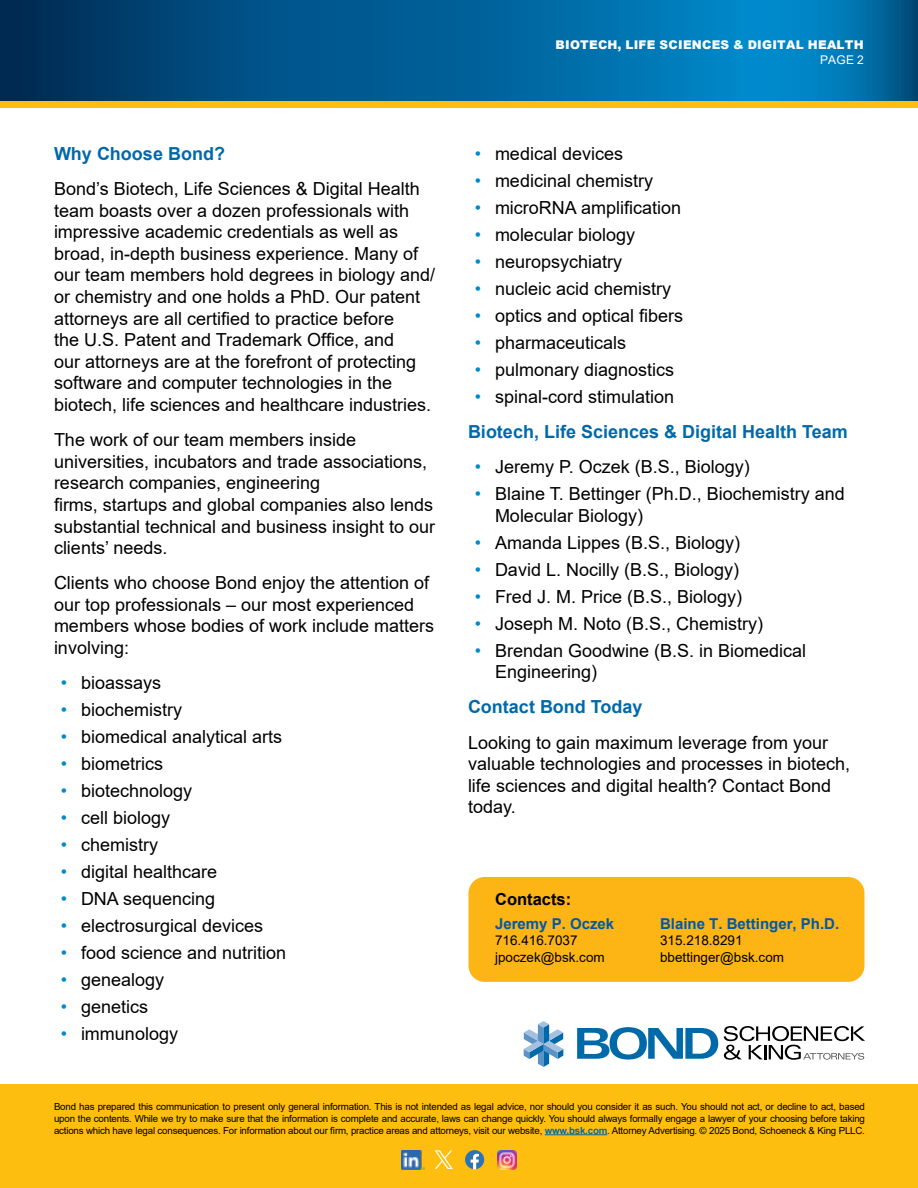
<style>
.page{position:relative;width:918px;height:1188px;background:#fff}
.page>*{position:absolute;margin:0;border:0;box-sizing:border-box;transform-origin:0 0}
.t1{font:18px/21.6px "Arial";color:#000}
.t2{font:700 18px/35.1px "Arial";color:#0069aa}
.t3{font:700 16.5px "Arial";color:#000}
.t4{font:700 15px "Arial";color:#0058a9}
.t5{font:13.5px/16.2px "Arial";color:#000}
.t6{font:900 12px "Arial";letter-spacing:.02em;color:#fff}
.t7{font:12px "Arial";color:#fff}
.t8{font:9.75px/11.7px "Arial";letter-spacing:-.02em;color:#000;text-align:justify}
.s1{color:#0089cc}
.s2{font-weight:400;color:#0089cc}
.s3{font-weight:400;color:#000}
.s4{font-weight:700;color:#0069aa}
</style>
<div class="page">
<div style="left:0;top:54px;width:918px;height:54px;background:#febe10"></div>
<svg style="left:0;top:0;width:918px;height:101px;background:#005f96"></svg>
<div style="left:468px;top:877px;width:396px;height:105px;background:#fcb515;border-radius:16px"></div>
<svg style="left:524px;top:1021px;width:39px;height:46px"></svg>
<svg style="left:577px;top:1027px;width:141px;height:33px"></svg>
<svg style="left:724px;top:1026px;width:141px;height:34px"></svg>
<div style="left:0;top:1084px;width:918px;height:104px;background:#febe10"></div>
<hr style="left:545px;top:1134px;width:62px;height:1px;background:#0069aa">
<img style="left:402px;top:1151px;width:22px;height:19px">
<svg style="left:465px;top:1150px;width:19px;height:19px"></svg>
<img style="left:497px;top:1150px;width:19px;height:19px">
<svg style="left:435px;top:1150px;width:18px;height:19px"></svg>
<p class="t6" style="left:556px;top:36px;width:310px">BIOTECH, LIFE SCIENCES &amp; DIGITAL HEALTH</p>
<p class="t7" style="left:820px;top:51px;width:45px">PAGE 2</p>
<p class="t2" style="left:54px;top:136px;width:172px">Why Choose Bond?</p>
<p class="t1" style="left:54px;top:178px;width:383px">Bond’s Biotech, Life Sciences &amp; Digital Health team boasts over a dozen professionals with impressive academic credentials as well as broad, in-depth business experience. Many of our team members hold degrees in biology and/ or chemistry and one holds a PhD. Our patent attorneys are all certified to practice before<br>the U.S. Patent and Trademark Office, and<br>our attorneys are at the forefront of protecting software and computer technologies in the biotech, life sciences and healthcare industries.</p>
<p class="t1" style="left:54px;top:429px;width:383px">The work of our team members inside universities, incubators and trade associations, research companies, engineering<br>firms, startups and global companies also lends substantial technical and business insight to our clients’ needs.</p>
<p class="t1" style="left:54px;top:572px;width:382px">Clients who choose Bond enjoy the attention of our top professionals – our most experienced members whose bodies of work include matters involving:</p>
<p class="t1" style="left:61px;top:672px;width:102px"><span class="s1">•</span> bioassays</p>
<p class="t1" style="left:61px;top:699px;width:123px"><span class="s1">•</span> biochemistry</p>
<p class="t1" style="left:61px;top:726px;width:223px"><span class="s1">•</span> biomedical analytical arts</p>
<p class="t1" style="left:61px;top:753px;width:104px"><span class="s1">•</span> biometrics</p>
<p class="t1" style="left:61px;top:780px;width:133px"><span class="s1">•</span> biotechnology</p>
<p class="t1" style="left:61px;top:807px;width:111px"><span class="s1">•</span> cell biology</p>
<p class="t1" style="left:61px;top:834px;width:99px"><span class="s1">•</span> chemistry</p>
<p class="t1" style="left:61px;top:861px;width:158px"><span class="s1">•</span> digital healthcare</p>
<p class="t1" style="left:61px;top:888px;width:156px"><span class="s1">•</span> DNA sequencing</p>
<p class="t1" style="left:61px;top:915px;width:204px"><span class="s1">•</span> electrosurgical devices</p>
<p class="t1" style="left:61px;top:942px;width:227px"><span class="s1">•</span> food science and nutrition</p>
<p class="t1" style="left:61px;top:969px;width:105px"><span class="s1">•</span> genealogy</p>
<p class="t1" style="left:61px;top:996px;width:89px"><span class="s1">•</span> genetics</p>
<p class="t1" style="left:61px;top:1023px;width:119px"><span class="s1">•</span> immunology</p>
<p class="t1" style="left:475px;top:143px;width:150px"><span class="s1">•</span> medical devices</p>
<p class="t1" style="left:475px;top:170px;width:180px"><span class="s1">•</span> medicinal chemistry</p>
<p class="t1" style="left:475px;top:197px;width:208px"><span class="s1">•</span> microRNA amplification</p>
<p class="t1" style="left:475px;top:224px;width:162px"><span class="s1">•</span> molecular biology</p>
<p class="t1" style="left:475px;top:251px;width:149px"><span class="s1">•</span> neuropsychiatry</p>
<p class="t1" style="left:475px;top:278px;width:198px"><span class="s1">•</span> nucleic acid chemistry</p>
<p class="t1" style="left:475px;top:305px;width:210px"><span class="s1">•</span> optics and optical fibers</p>
<p class="t1" style="left:475px;top:332px;width:153px"><span class="s1">•</span> pharmaceuticals</p>
<p class="t1" style="left:475px;top:359px;width:201px"><span class="s1">•</span> pulmonary diagnostics</p>
<p class="t2" style="left:468px;top:379px;width:381px;text-indent:7px"><span class="s2">•</span> <span class="s3">spinal-cord stimulation<br></span>Biotech, Life Sciences &amp; Digital Health Team</p>
<p class="t1" style="left:475px;top:456px;width:277px"><span class="s1">•</span> Jeremy P. Oczek (B.S., Biology)</p>
<p class="t1" style="left:495px;top:483px;width:351px;text-indent:-20px"><span class="s1">•</span> Blaine T. Bettinger (Ph.D., Biochemistry and<br>Molecular Biology)</p>
<p class="t1" style="left:475px;top:532px;width:267px"><span class="s1">•</span> Amanda Lippes (B.S., Biology)</p>
<p class="t1" style="left:475px;top:559px;width:266px"><span class="s1">•</span> David L. Nocilly (B.S., Biology)</p>
<p class="t1" style="left:475px;top:586px;width:269px"><span class="s1">•</span> Fred J. M. Price (B.S., Biology)</p>
<p class="t1" style="left:475px;top:613px;width:290px"><span class="s1">•</span> Joseph M. Noto (B.S., Chemistry)</p>
<p class="t1" style="left:495px;top:640px;width:313px;text-indent:-20px"><span class="s1">•</span> Brendan Goodwine (B.S. in Biomedical<br>Engineering)</p>
<p class="t2" style="left:468px;top:690px;width:176px">Contact Bond Today</p>
<p class="t1" style="left:468px;top:731px;width:384px">Looking to gain maximum leverage from your valuable technologies and processes in biotech, life sciences and digital health? Contact Bond today.</p>
<p class="t3" style="left:495px;top:887px;width:78px">Contacts:</p>
<p class="t4" style="left:495px;top:913px;width:121px">Jeremy P. Oczek</p>
<p class="t5" style="left:495px;top:932px;width:111px">716.416.7037 jpoczek@bsk.com</p>
<p class="t4" style="left:660px;top:913px;width:181px">Blaine T. Bettinger, Ph.D.</p>
<p class="t5" style="left:660px;top:932px;width:125px">315.218.8291 bbettinger@bsk.com</p>
<p class="t8" style="left:54px;top:1101px;width:813px">Bond has prepared this communication to present only general information. This is not intended as legal advice, nor should you consider it as such. You should not act, or decline to act, based upon the contents. While we try to make sure that the information is complete and accurate, laws can change quickly. You should always formally engage a lawyer of your choosing before taking actions which have legal consequences. For information about our fi rm, practice areas and attorneys, visit our website, <span class="s4">www.bsk.com</span>. Attorney Advertising. © 2025 Bond, Schoeneck &amp; King PLLC.</p>
</div>
